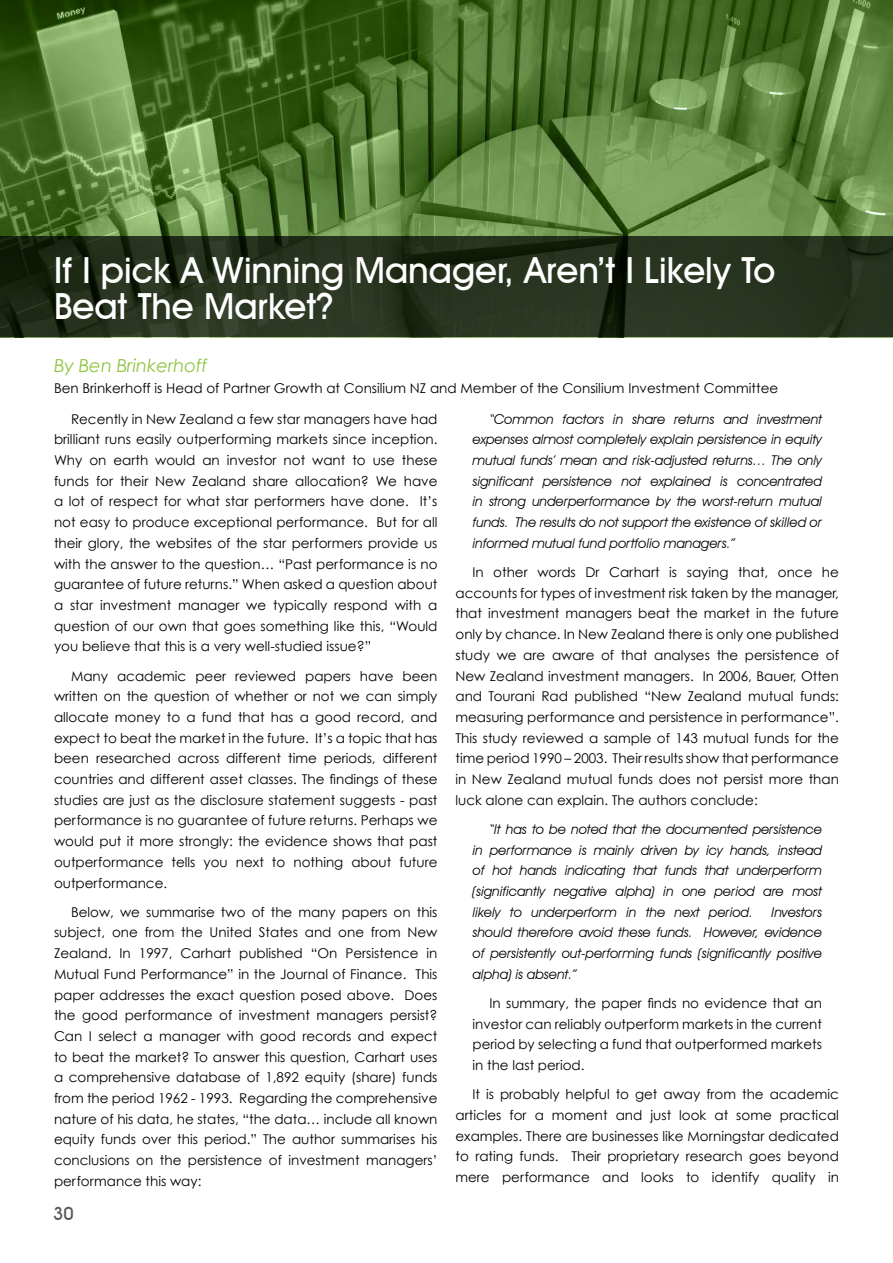
<style>
.page{position:relative;width:893px;height:1263px;background:#fff}
.page>*{position:absolute;margin:0;border:0;box-sizing:border-box;transform-origin:0 0}
.t1{font:500 36px/36px "Avant Garde IT Cby BT";color:#fff}
.t2{font:italic 18px "Century Gothic";color:#8dc63f}
.t3{font:500 18px "Avant Garde IT Cby BT";color:#58595b}
.Body{font:13.5px/20.7px "Century Gothic";color:#000;text-align:justify}
.t4{font:italic 13.5px/20.7px "Avant Garde IT Cby BT";color:#000;text-align:justify}
</style>
<div class="page">
<img style="left:0;top:0;width:893px;height:237px">
<svg style="left:0;top:237px;width:893px;height:100px;background:#25301c"></svg>
<h1 class="t1" style="left:54px;top:251px;width:723px">If I pick A Winning Manager, Aren’t I Likely To<br>Beat The Market?</h1>
<p class="t2" style="left:54px;top:354px;width:155px">By Ben Brinkerhoff</p>
<p class="Body" style="left:54px;top:377px;width:726px">Ben Brinkerhoff is Head of Partner Growth at Consilium NZ and Member of the Consilium Investment Committee</p>
<p class="Body" style="left:54px;top:408px;width:385px;text-indent:17px">Recently in New Zealand a few star managers have had brilliant runs easily outperforming markets since inception.<br>Why on earth would an investor not want to use these funds for their New Zealand share allocation? We have a lot of respect for what star performers have done. It’s not easy to produce exceptional performance. But for all their glory, the websites of the star performers provide us with the answer to the question… “Past performance is no guarantee of future returns.” When asked a question about a star investment manager we typically respond with a question of our own that goes something like this, “Would you believe that this is a very well-studied issue?”</p>
<p class="Body" style="left:54px;top:665px;width:385px;text-indent:17px">Many academic peer reviewed papers have been written on the question of whether or not we can simply allocate money to a fund that has a good record, and expect to beat the market in the future. It’s a topic that has been researched across different time periods, different countries and different asset classes. The findings of these studies are just as the disclosure statement suggests - past performance is no guarantee of future returns. Perhaps we would put it more strongly: the evidence shows that past outperformance tells you next to nothing about future outperformance.</p>
<p class="Body" style="left:54px;top:901px;width:385px;text-indent:17px">Below, we summarise two of the many papers on this subject, one from the United States and one from New Zealand. In 1997, Carhart published “On Persistence in Mutual Fund Performance” in the Journal of Finance. This paper addresses the exact question posed above. Does the good performance of investment managers persist?<br>Can I select a manager with good records and expect to beat the market? To answer this question, Carhart uses a comprehensive database of 1,892 equity (share) funds from the period 1962 - 1993. Regarding the comprehensive nature of his data, he states, “the data… include all known equity funds over this period.” The author summarises his conclusions on the persistence of investment managers’ performance this way:</p>
<p class="t4" style="left:472px;top:408px;width:351px;text-indent:17px">“Common factors in share returns and investment expenses almost completely explain persistence in equity mutual funds’ mean and risk-adjusted returns… The only significant persistence not explained is concentrated in strong underperformance by the worst-return mutual funds. The results do not support the existence of skilled or informed mutual fund portfolio managers.”</p>
<p class="Body" style="left:455px;top:562px;width:385px;text-indent:17px">In other words Dr Carhart is saying that, once he accounts for types of investment risk taken by the manager, that investment managers beat the market in the future only by chance. In New Zealand there is only one published study we are aware of that analyses the persistence of New Zealand investment managers. In 2006, Bauer, Otten and Tourani Rad published “New Zealand mutual funds: measuring performance and persistence in performance”.<br>This study reviewed a sample of 143 mutual funds for the time period 1990 – 2003. Their results show that performance in New Zealand mutual funds does not persist more than luck alone can explain. The authors conclude:</p>
<p class="t4" style="left:472px;top:819px;width:351px;text-indent:17px">“It has to be noted that the documented persistence in performance is mainly driven by icy hands, instead of hot hands indicating that funds that underperform (significantly negative alpha) in one period are most likely to underperform in the next period.</p>
<p class="t4" style="left:472px;top:901px;width:351px;text-indent:299px">Investors should therefore avoid these funds. However, evidence of persistently out-performing funds (significantly positive alpha) is absent.”</p>
<p class="Body" style="left:472px;top:992px;width:351px;text-indent:17px">In summary, the paper finds no evidence that an investor can reliably outperform markets in the current period by selecting a fund that outperformed markets in the last period.</p>
<p class="Body" style="left:455px;top:1084px;width:385px;text-indent:17px">It is probably helpful to get away from the academic articles for a moment and just look at some practical examples. There are businesses like Morningstar dedicated to rating funds. Their proprietary research goes beyond mere performance and looks to identify quality in</p>
<p class="t3" style="left:53px;top:1202px;width:22px">30</p>
</div>
